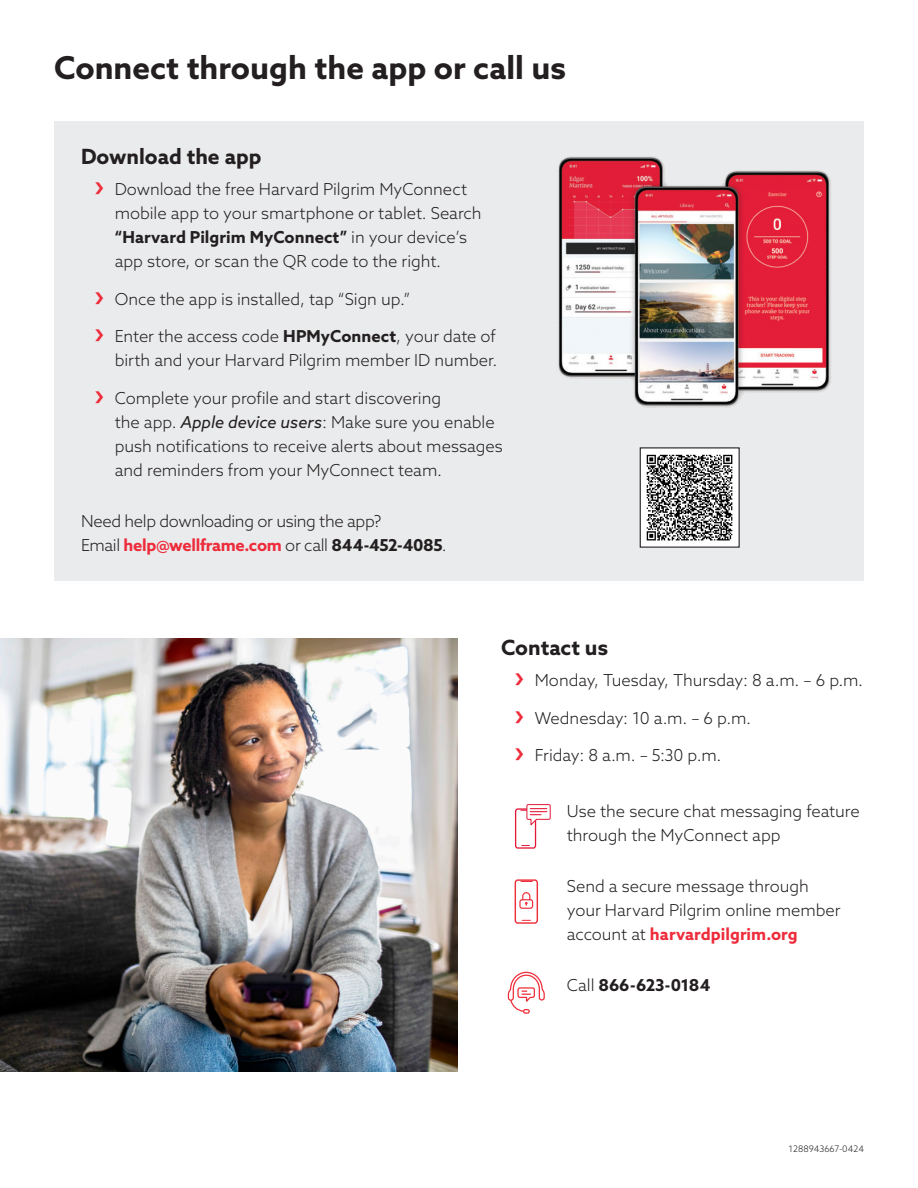
<style>
.page{position:relative;width:918px;height:1188px;background:#fff}
.page>*{position:absolute;margin:0;border:0;box-sizing:border-box;transform-origin:0 0}
.Page_Header{font:700 31.5px "Azo Sans";color:#231f20}
.Subheads{font:700 21px "Azo Sans";color:#231f20}
.Body_Copy{font:300 16.5px/24px "Azo Sans";letter-spacing:-.005em;color:#231f20}
.Body_Copy-2{font:700 16.5px "Azo Sans";letter-spacing:-.01em;color:#231f20}
.t1{font:300 9px "Azo Sans";color:#231f20}
.s1{font-weight:700;font-size:27px;color:#ee2c3b}
.s2{font-weight:700}
.s3{font-weight:400;font-style:italic}
.s4{font-weight:700;color:#ee2c3b}
.s5{font-weight:300}
</style>
<div class="page">
<svg style="left:54px;top:121px;width:810px;height:459px;fill:#eaebec"></svg>
<img style="left:556px;top:155px;width:99px;height:18px">
<div style="left:515px;top:808px;width:21px;height:41px;border:1px solid #e31837;border-radius:2px"></div>
<svg style="left:520px;top:804px;width:31px;height:23px"></svg>
<div style="left:515px;top:879px;width:23px;height:45px;border:1px solid #ee303c;border-radius:3px"></div>
<svg style="left:521px;top:881px;width:12px;height:1px"></svg>
<div style="left:519px;top:899px;width:14px;height:10px;border:1px solid #ee303c;border-radius:2px"></div>
<svg style="left:522px;top:892px;width:9px;height:13px"></svg>
<svg style="left:507px;top:971px;width:38px;height:43px"></svg>
<img style="left:0;top:639px;width:458px;height:432px">
<div style="left:640px;top:448px;width:99px;height:99px;background:#fff"></div>
<img style="left:646px;top:454px;width:87px;height:87px">
<div style="left:640px;top:447px;width:100px;height:101px;border:1px solid #231f20"></div>
<p class="Page_Header" style="left:54px;top:47px;width:513px">Connect through the app or call us</p>
<p class="Subheads" style="left:81px;top:143px;width:182px">Download the app</p>
<p class="Body_Copy" style="left:115px;top:177px;width:368px;text-indent:-20px"><span class="s1">›</span> Download the free Harvard Pilgrim MyConnect mobile app to your smartphone or tablet. Search <span class="s2">“Harvard Pilgrim MyConnect”</span> in your device’s app store, or scan the QR code to the right.</p>
<p class="Body_Copy" style="left:94px;top:287px;width:318px"><span class="s1">›</span> Once the app is installed, tap “Sign up.”</p>
<p class="Body_Copy" style="left:94px;top:324px;width:405px;text-align:right"><span class="s1">›</span> Enter the access code <span class="s2">HPMyConnect</span>, your date of birth and your Harvard Pilgrim member ID number.</p>
<p class="Body_Copy" style="left:115px;top:386px;width:390px;text-indent:-20px"><span class="s1">›</span> Complete your profile and start discovering<br>the app. <span class="s3">Apple device users</span>: Make sure you enable push notifications to receive alerts about messages and reminders from your MyConnect team.</p>
<p class="Body_Copy" style="left:81px;top:509px;width:367px">Need help downloading or using the app?<br>Email <span class="s4">help@wellframe.com</span> or call <span class="s2">844-452-4085</span>.</p>
<p class="Subheads" style="left:501px;top:634px;width:109px">Contact us</p>
<p class="Body_Copy" style="left:514px;top:668px;width:350px"><span class="s1">›</span> Monday, Tuesday, Thursday: 8 a.m. – 6 p.m.</p>
<p class="Body_Copy" style="left:514px;top:706px;width:238px"><span class="s1">›</span> Wednesday: 10 a.m. – 6 p.m.</p>
<p class="Body_Copy" style="left:514px;top:743px;width:209px"><span class="s1">›</span> Friday: 8 a.m. – 5:30 p.m.</p>
<p class="Body_Copy" style="left:567px;top:798px;width:294px">Use the secure chat messaging feature through the MyConnect app</p>
<p class="Body_Copy" style="left:567px;top:873px;width:275px">Send a secure message through your Harvard Pilgrim online member account at <span class="s4">harvardpilgrim.org</span></p>
<p class="Body_Copy-2" style="left:567px;top:974px;width:145px"><span class="s5">Call</span> 866-623-0184</p>
<p class="t1" style="left:789px;top:1143px;width:77px">1288943667-0424</p>
</div>
